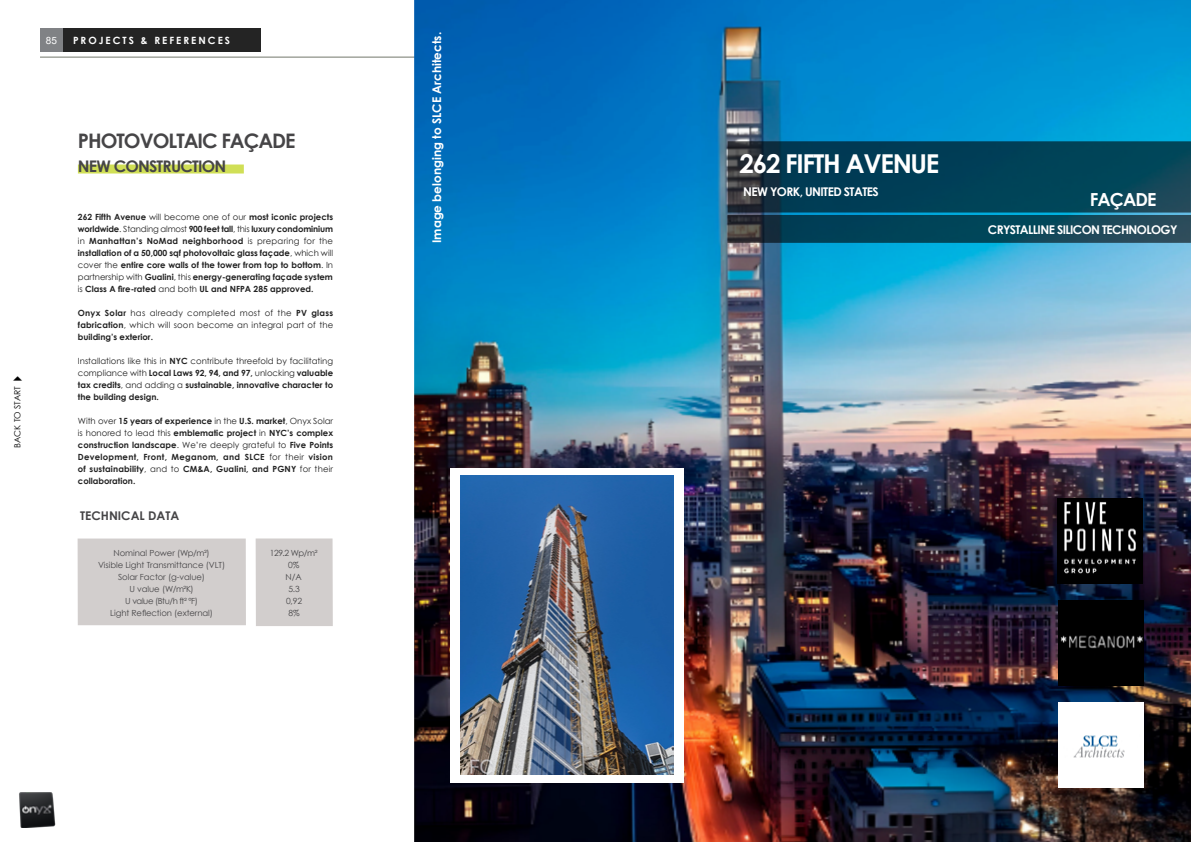
<style>
.page{position:relative;width:1191px;height:842px;background:#fff}
.page>*{position:absolute;margin:0;border:0;box-sizing:border-box;transform-origin:0 0}
.t1{font:700 26px "Century Gothic";letter-spacing:-.05em;color:#fff}
.t2{font:700 20px "Century Gothic";letter-spacing:-.05em;color:#464547}
.t3{font:700 18px "Century Gothic";letter-spacing:-.05em;color:#fff}
.t4{font:700 16px "Century Gothic";letter-spacing:-.05em;color:#464547}
.t5{font:700 12px "Century Gothic";letter-spacing:-.05em;color:#fff}
.t6{font:700 12px "Century Gothic";color:#fff}
.t7{font:700 12px "Century Gothic";color:#464547}
.t8{font:700 10px "Century Gothic";letter-spacing:.2em;color:#fff}
.t9{font:10px "Arial";color:#fff}
.t10{font:700 8.5px/12px "Century Gothic";color:#222;text-align:justify}
.t11{font:8.5px/12px "Century Gothic";letter-spacing:.015em;color:#222;text-align:justify}
.t12{font:8.5px/12px "Century Gothic";color:#464547;text-align:center}
.t13{font:8.5px "Century Gothic";color:#000}
.t14{font:8.4px/12px "Century Gothic";letter-spacing:-.01em;color:#464547;text-align:center}
.s1{font-weight:400}
.s2{font-weight:700}
.s3{font-size:8.4px}
</style>
<div class="page">
<div style="left:40px;top:28px;width:23px;height:23px;background:#808285"></div>
<div style="left:63px;top:28px;width:198px;height:23px;background:#242424"></div>
<hr style="left:40px;top:57px;width:515px;height:1px;background:#73776c">
<img style="left:19px;top:792px;width:37px;height:36px">
<div style="left:78px;top:538px;width:168px;height:87px;background:#d2cecd"></div>
<div style="left:256px;top:538px;width:77px;height:88px;background:#d2cecd"></div>
<img style="left:414px;top:0;width:777px;height:842px">
<div style="left:450px;top:468px;width:234px;height:314px;background:#fff"></div>
<div style="left:78px;top:165px;width:166px;height:9px;background:#d0df56"></div>
<img style="left:460px;top:475px;width:213px;height:300px">
<svg style="left:727px;top:215px;width:464px;height:28px;background:#0f4355"></svg>
<svg style="left:727px;top:141px;width:464px;height:72px;background:#084156"></svg>
<img style="left:1058px;top:600px;width:85px;height:85px">
<img style="left:1057px;top:498px;width:85px;height:85px">
<div style="left:1058px;top:702px;width:85px;height:85px;background:#fff"></div>
<img style="left:1073px;top:735px;width:52px;height:23px">
<p class="t9" style="left:46px;top:34px;width:13px">85</p>
<p class="t8" style="left:73px;top:32px;width:158px">PROJECTS &amp; REFERENCES</p>
<p class="t13" style="left:11px;top:448px;width:63px;rotate:-90deg">BACK TO START</p>
<h2 class="t2" style="left:78px;top:126px;width:219px">PHOTOVOLTAIC FAÇADE</h2>
<h3 class="t4" style="left:78px;top:154px;width:150px">NEW CONSTRUCTION</h3>
<p class="t10" style="left:78px;top:211px;width:257px">262 Fifth Avenue <span class="s1">will become one of our</span> most iconic projects worldwide<span class="s1">. Standing almost</span> 900 feet tall<span class="s1">, this</span> luxury condominium <span class="s1">in</span> Manhattan’s NoMad neighborhood <span class="s1">is preparing for the </span>installation of a 50,000 sqf photovoltaic glass façade<span class="s1">, which will cover the</span> entire core walls of the tower from top to bottom<span class="s1">. In partnership with</span> Gualini<span class="s1">, this</span> energy-generating façade system <span class="s1">is</span> Class A fire-rated <span class="s1">and both</span> UL and NFPA 285 approved.</p>
<p class="t11" style="left:78px;top:307px;width:257px"><span class="s2">Onyx Solar</span> has already completed most of the <span class="s2">PV glass fabrication</span>, which will soon become an integral part of the <span class="s2">building’s exterior.</span></p>
<p class="t10" style="left:78px;top:355px;width:257px"><span class="s1">Installations like this in</span> NYC <span class="s1">contribute threefold by facilitating compliance with</span> Local Laws 92, 94, and 97, <span class="s1">unlocking</span> valuable tax credits<span class="s1">, and adding a</span> sustainable, innovative character to the building design.</p>
<p class="t10" style="left:78px;top:415px;width:257px"><span class="s1">With over</span> 15 years of experience <span class="s1">in the</span> U.S. market<span class="s1">, Onyx Solar is honored to lead this</span> emblematic project <span class="s1">in</span> NYC’s complex construction landscape<span class="s1">. We’re deeply grateful to</span> Five Points Development, Front, Meganom, and SLCE <span class="s1">for their</span> vision of sustainability<span class="s1">, and to</span> CM&amp;A, Gualini, and PGNY <span class="s1">for their </span>collaboration.</p>
<h3 class="t7" style="left:80px;top:507px;width:101px">TECHNICAL DATA</h3>
<p class="t14" style="left:98px;top:547px;width:129px">Nominal Power (Wp/m²)<br>Visible Light Transmittance (VLT)<br>Solar Factor (g-value)<br>U value (W/m²K)<br>U value (Btu/h ft² ºF)<br>Light Reflection (external)</p>
<p class="t12" style="left:270px;top:547px;width:49px">129.2 <span class="s3">Wp/m²<br></span>0%<br>N/A<br>5.3<br>0,92<br>8%</p>
<h3 class="t6" style="left:428px;top:243px;width:212px;rotate:-90deg">Image belonging to SLCE Architects.</h3>
<h1 class="t1" style="left:739px;top:144px;width:201px">262 FIFTH AVENUE</h1>
<h3 class="t5" style="left:743px;top:183px;width:137px">NEW YORK, UNITED STATES</h3>
<h3 class="t3" style="left:1089px;top:186px;width:68px">FAÇADE</h3>
<h3 class="t5" style="left:988px;top:221px;width:191px">CRYSTALLINE SILICON TECHNOLOGY</h3>
</div>
